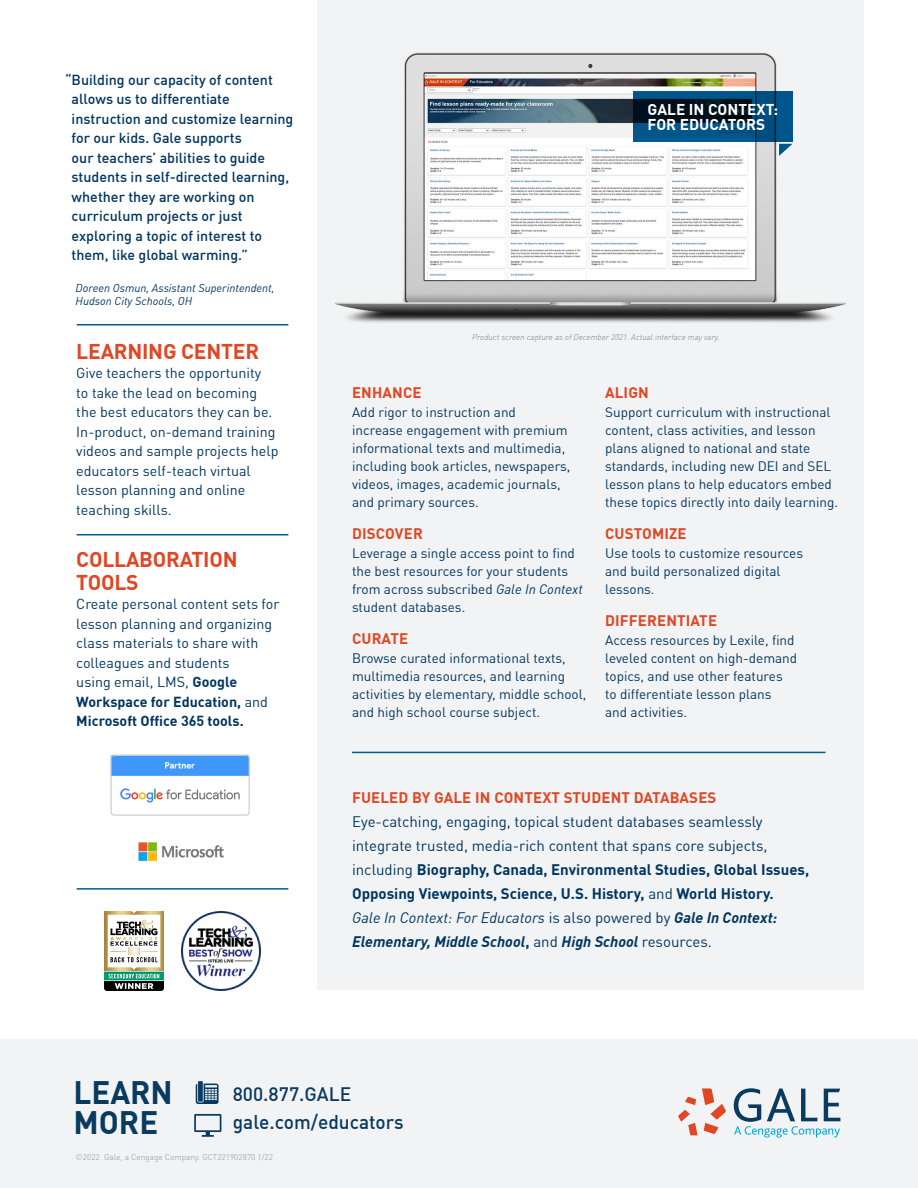
<style>
.page{position:relative;width:918px;height:1188px;background:#fff}
.page>*{position:absolute;margin:0;border:0;box-sizing:border-box;transform-origin:0 0}
.t1{font:700 31.8px/29.7px "DIN Offc";color:#093a5f}
.t2{font:700 21px/22.5px "DIN Offc";letter-spacing:-.01em;color:#df4725}
.t3{font:500 19.5px "DIN Offc";color:#093a5f}
.t4{font:500 19.2px "DIN Offc";color:#093a5f}
.feature_copy{font:700 15.3px "DIN Offc";color:#fff}
.t5{font:15px/24px "DIN Offc";color:#003560}
.feature_header{font:700 15px "DIN Offc";letter-spacing:.01em;color:#df4725}
.t6{font:14.25px/19.5px "DIN Offc";color:#003560}
.t7{font:500 14.25px/19.5px "DIN Offc";color:#003560}
.feature_copy-2{font:13.5px/18px "DIN Offc";color:#003560}
.t8{font:italic 11.25px "DIN Offc";color:#003560}
.t9{font:italic 300 8.25px "DIN Offc";color:#7e8083}
.t10{font:300 8.25px "DIN Offc";color:#939598}
.s1{font-weight:700}
.s2{font-style:italic}
.s3{font-weight:700;font-style:italic}
</style>
<div class="page">
<div style="left:318px;top:0;width:546px;height:989px;background:#f2f3f4"></div>
<img style="left:335px;top:52px;width:511px;height:271px">
<hr style="left:352px;top:752px;width:474px;height:1px;background:#005a93">
<div style="left:0;top:1040px;width:918px;height:148px;background:#f2f3f4"></div>
<svg style="left:678px;top:1088px;width:48px;height:47px"></svg>
<svg style="left:734px;top:1088px;width:106px;height:50px"></svg>
<svg style="left:194px;top:1114px;width:27px;height:23px"></svg>
<div style="left:198px;top:1081px;width:5px;height:21px;background:#093a5f"></div>
<svg style="left:196px;top:1084px;width:23px;height:20px"></svg>
<svg style="left:633px;top:92px;width:160px;height:50px;background:#003a5f"></svg>
<svg style="left:779px;top:144px;width:14px;height:12px"></svg>
<img style="left:138px;top:842px;width:86px;height:20px">
<img style="left:110px;top:754px;width:140px;height:62px">
<div style="left:111px;top:755px;width:138px;height:60px;border:1px solid #c7c8ca;border-radius:3px"></div>
<img style="left:181px;top:911px;width:80px;height:80px">
<img style="left:104px;top:911px;width:59px;height:79px">
<hr style="left:77px;top:324px;width:211px;height:2px;background:#005a93">
<hr style="left:77px;top:534px;width:211px;height:2px;background:#005a93">
<hr style="left:77px;top:888px;width:211px;height:2px;background:#005a93">
<p class="t7" style="left:72px;top:70px;width:223px;text-indent:-7px">“Building our capacity of content allows us to differentiate instruction and customize learning for our kids. Gale supports<br>our teachers’ abilities to guide students in self-directed learning, whether they are working on curriculum projects or just exploring a topic of interest to them, like global warming.”</p>
<p class="t8" style="left:76px;top:281px;width:201px">Doreen Osmun, Assistant Superintendent,</p>
<p class="t8" style="left:76px;top:294px;width:118px">Hudson City Schools, OH</p>
<p class="t2" style="left:76px;top:340px;width:184px">LEARNING CENTER</p>
<p class="t6" style="left:76px;top:363px;width:204px">Give teachers the opportunity<br>to take the lead on becoming the best educators they can be.<br>In-product, on-demand training videos and sample projects help educators self-teach virtual lesson planning and online teaching skills.</p>
<p class="t2" style="left:76px;top:548px;width:163px">COLLABORATION<br>TOOLS</p>
<p class="t6" style="left:76px;top:594px;width:205px">Create personal content sets for lesson planning and organizing class materials to share with colleagues and students<br>using email, LMS, <span class="s1">Google<br>Workspace for Education,</span> and<br><span class="s1">Microsoft Office 365 tools.</span></p>
<p class="feature_copy" style="left:648px;top:99px;width:132px">GALE IN CONTEXT:</p>
<p class="feature_copy" style="left:648px;top:114px;width:119px">FOR EDUCATORS</p>
<p class="t9" style="left:472px;top:332px;width:249px">Product screen capture as of December 2021. Actual interface may vary.</p>
<p class="feature_header" style="left:352px;top:383px;width:71px">ENHANCE</p>
<p class="feature_copy-2" style="left:352px;top:404px;width:220px">Add rigor to instruction and<br>increase engagement with premium informational texts and multimedia, including book articles, newspapers, videos, images, academic journals, and primary sources.</p>
<p class="feature_header" style="left:352px;top:524px;width:72px">DISCOVER</p>
<p class="feature_copy-2" style="left:352px;top:544px;width:232px">Leverage a single access point to find the best resources for your students from across subscribed <span class="s2">Gale In Context </span>student databases.</p>
<p class="feature_header" style="left:352px;top:628px;width:58px">CURATE</p>
<p class="feature_copy-2" style="left:352px;top:649px;width:236px">Browse curated informational texts, multimedia resources, and learning activities by elementary, middle school, and high school course subject.</p>
<p class="feature_header" style="left:605px;top:383px;width:45px">ALIGN</p>
<p class="feature_copy-2" style="left:605px;top:404px;width:227px">Support curriculum with instructional</p>
<p class="feature_copy-2" style="left:605px;top:422px;width:234px">content, class activities, and lesson plans aligned to national and state standards, including new DEI and SEL lesson plans to help educators embed these topics directly into daily learning.</p>
<p class="feature_header" style="left:605px;top:524px;width:83px">CUSTOMIZE</p>
<p class="feature_copy-2" style="left:605px;top:544px;width:199px">Use tools to customize resources and build personalized digital lessons.</p>
<p class="feature_header" style="left:605px;top:610px;width:113px">DIFFERENTIATE</p>
<p class="feature_copy-2" style="left:605px;top:631px;width:191px">Access resources by Lexile, find</p>
<p class="feature_copy-2" style="left:605px;top:649px;width:194px">leveled content on high-demand</p>
<p class="feature_copy-2" style="left:605px;top:667px;width:179px">topics, and use other features to differentiate lesson plans and activities.</p>
<p class="feature_header" style="left:352px;top:788px;width:366px">FUELED BY GALE IN CONTEXT STUDENT DATABASES</p>
<p class="t5" style="left:352px;top:810px;width:459px">Eye-catching, engaging, topical student databases seamlessly integrate trusted, media-rich content that spans core subjects, including <span class="s1">Biography, Canada, Environmental Studies, Global Issues, Opposing Viewpoints, Science, U.S. History,</span> and <span class="s1">World History.<br></span><span class="s2">Gale In Context: For Educators</span> is also powered by <span class="s3">Gale In Context:<br>Elementary, Middle School</span><span class="s1">,</span> and <span class="s3">High School</span> resources.</p>
<h1 class="t1" style="left:74px;top:1078px;width:101px">LEARN<br>MORE</h1>
<p class="t4" style="left:233px;top:1081px;width:120px">800.877.GALE</p>
<p class="t3" style="left:233px;top:1110px;width:172px">gale.com/educators</p>
<p class="t10" style="left:76px;top:1152px;width:199px">©2022. Gale, a Cengage Company. GCT221902870 1/22</p>
</div>
